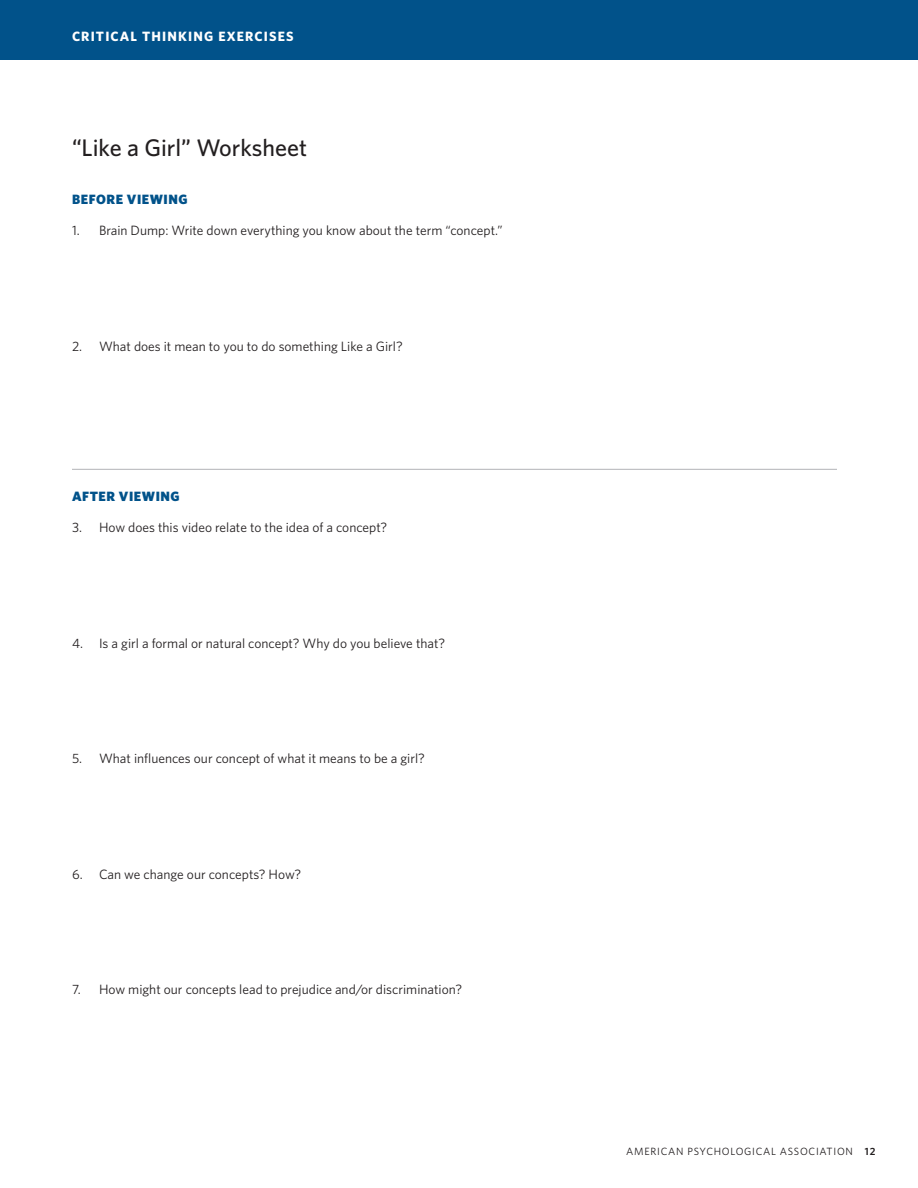
<style>
.page{position:relative;width:918px;height:1188px;background:#fff}
.page>*{position:absolute;margin:0;border:0;box-sizing:border-box;transform-origin:0 0}
.Lesson_Title{font:500 24px "Whitney";color:#231f20}
.t1{font:13.5px "Whitney";color:#231f20}
.h2_-_with_rule{font:900 13.5px "Whitney";letter-spacing:.04em;color:#01528a}
.Section_title{font:700 13.5px "Whitney";letter-spacing:.085em;color:#fff}
.t2{font:10.5px "Whitney";letter-spacing:.07em;color:#231f20}
.s1{font-weight:600}
</style>
<div class="page">
<hr style="left:72px;top:469px;width:765px;height:1px;background:#b2b3b7">
<div style="left:0;top:0;width:918px;height:59px;background:#01528a"></div>
<p class="Section_title" style="left:72px;top:28px;width:223px">CRITICAL THINKING EXERCISES</p>
<p class="Lesson_Title" style="left:72px;top:132px;width:237px">“Like a Girl” Worksheet</p>
<h2 class="h2_-_with_rule" style="left:72px;top:190px;width:117px">BEFORE VIEWING</h2>
<p class="t1" style="left:72px;top:222px;width:432px">1. Brain Dump: Write down everything you know about the term “concept.”</p>
<p class="t1" style="left:72px;top:337px;width:332px">2. What does it mean to you to do something Like a Girl?</p>
<p class="h2_-_with_rule" style="left:72px;top:487px;width:109px">AFTER VIEWING</p>
<p class="t1" style="left:72px;top:519px;width:317px">3. How does this video relate to the idea of a concept?</p>
<p class="t1" style="left:72px;top:634px;width:375px">4. Is a girl a formal or natural concept? Why do you believe that?</p>
<p class="t1" style="left:72px;top:750px;width:355px">5. What influences our concept of what it means to be a girl?</p>
<p class="t1" style="left:72px;top:865px;width:231px">6. Can we change our concepts? How?</p>
<p class="t1" style="left:72px;top:981px;width:392px">7. How might our concepts lead to prejudice and/or discrimination?</p>
<p class="t2" style="left:626px;top:1145px;width:251px">AMERICAN PSYCHOLOGICAL ASSOCIATION <span class="s1">12</span></p>
</div>
